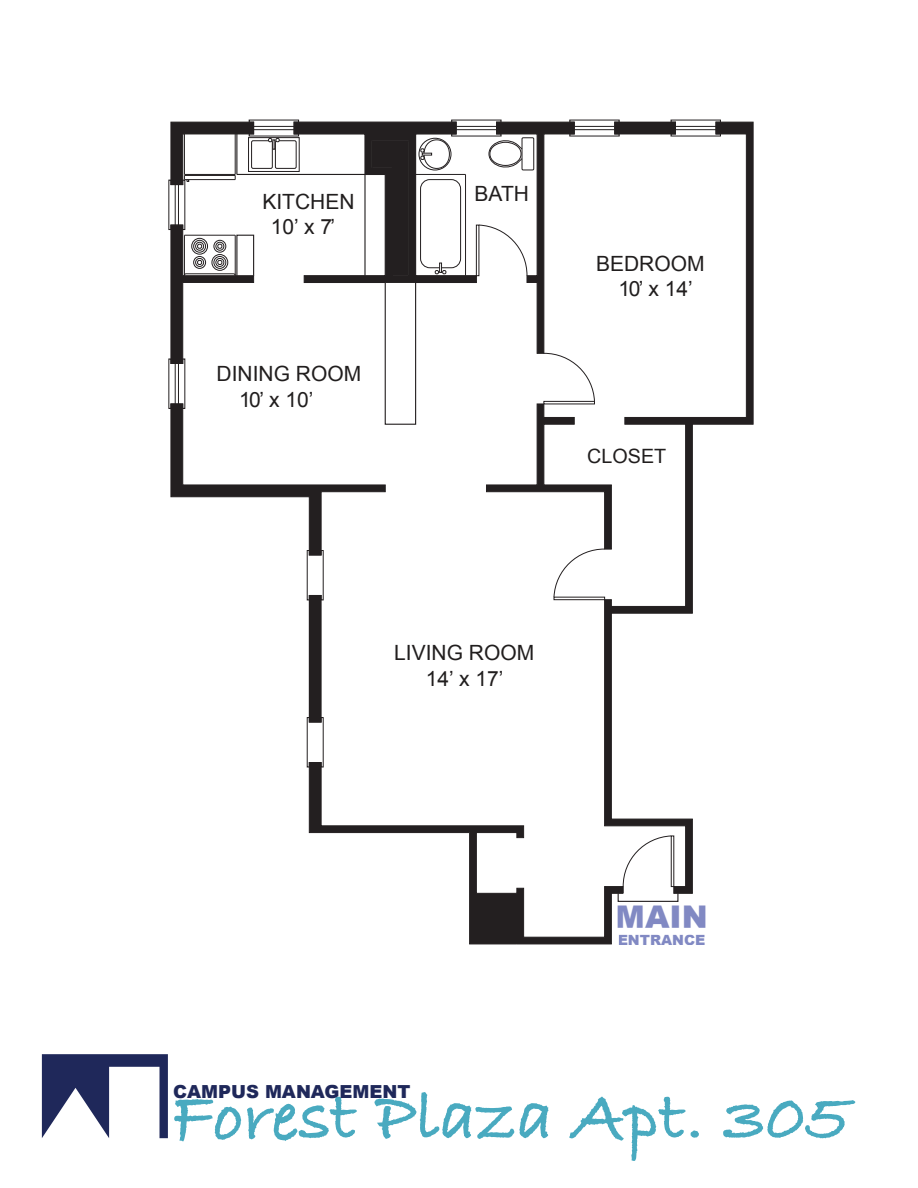
<style>
.page{position:relative;width:918px;height:1188px;background:#fff}
.page>*{position:absolute;margin:0;border:0;box-sizing:border-box;transform-origin:0 0}
.t1{font:72px "Bradley Hand ITCTT Bold";color:#49aac0}
.t2{font:900 31.5px "Arial";color:#8189c3}
.t3{font:21px/25.2px "Arial";color:#211e1e;text-align:center}
.t4{font:19.8px "Arial";color:#211e1e}
.t5{font:900 18px "Arial";color:#1f285a}
.t6{font:900 14.25px "Arial";color:#8189c3}
</style>
<div class="page">
<svg style="left:670px;top:119px;width:51px;height:2px"></svg>
<svg style="left:306px;top:717px;width:18px;height:51px"></svg>
<div style="left:309px;top:595px;width:12px;height:127px;background:#231f20"></div>
<svg style="left:168px;top:119px;width:452px;height:482px"></svg>
<svg style="left:604px;top:121px;width:150px;height:773px"></svg>
<svg style="left:309px;top:762px;width:315px;height:72px"></svg>
<svg style="left:469px;top:832px;width:203px;height:113px"></svg>
<hr style="left:385px;top:282px;width:31px;height:1px;background:#231f20">
<div style="left:236px;top:235px;width:18px;height:41px;border:1px solid #231f20"></div>
<hr style="left:237px;top:174px;width:128px;height:1px;background:#231f20">
<hr style="left:364px;top:174px;width:2px;height:102px;background:#231f20">
<hr style="left:236px;top:134px;width:1px;height:40px;background:#231f20">
<div style="left:618px;top:893px;width:60px;height:9px;border:1px solid #231f20"></div>
<svg style="left:42px;top:1054px;width:126px;height:84px"></svg>
<p class="t3" style="left:262px;top:189px;width:94px">KITCHEN<br>10’ x 7’</p>
<p class="t3" style="left:239px;top:361px;width:124px;text-align:left;text-indent:-23px">DINING ROOM<br>10’ x 10’</p>
<p class="t3" style="left:475px;top:181px;width:56px">BATH</p>
<p class="t3" style="left:596px;top:251px;width:110px">BEDROOM<br>10’ x 14’</p>
<p class="t4" style="left:587px;top:445px;width:80px">CLOSET</p>
<p class="t3" style="left:394px;top:640px;width:142px">LIVING ROOM<br>14’ x 17’</p>
<h2 class="t2" style="left:615px;top:899px;width:94px">MAIN</h2>
<p class="t6" style="left:618px;top:932px;width:89px">ENTRANCE</p>
<p class="t5" style="left:173px;top:1082px;width:239px">CAMPUS MANAGEMENT</p>
<h1 class="t1" style="left:172px;top:1062px;width:679px">Forest Plaza Apt. 305</h1>
</div>
